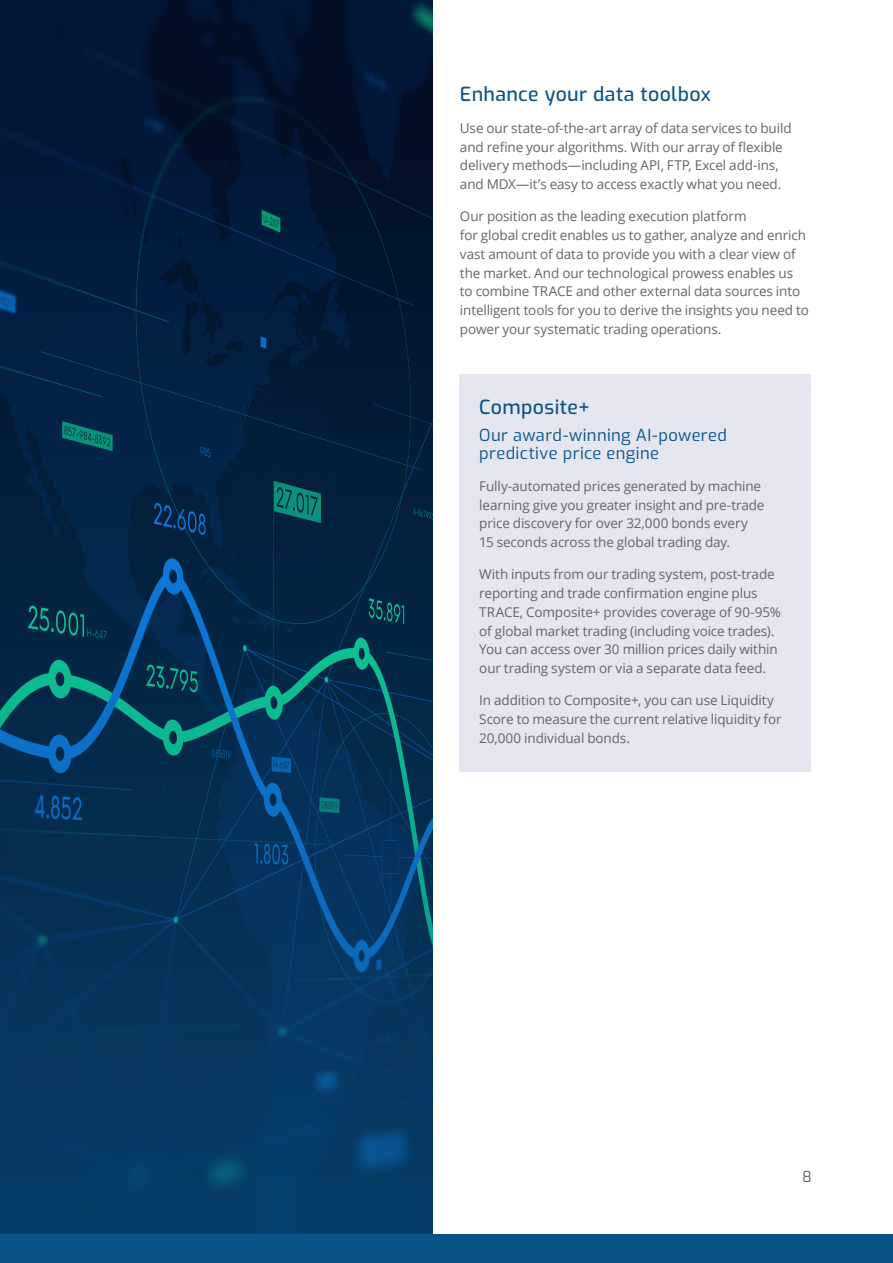
<style>
.page{position:relative;width:893px;height:1263px;background:#fff}
.page>*{position:absolute;margin:0;border:0;box-sizing:border-box;transform-origin:0 0}
.t1{font:500 19.5px "Exo";letter-spacing:.02em;color:#0a5386}
.t2{font:16.5px/18px "Exo";letter-spacing:.025em;color:#0a5386}
.t3{font:15px "Exo";color:#63656a}
.t4{font:13.5px/18.8px "Open Sans";letter-spacing:-.01em;color:#63656a}
</style>
<div class="page">
<div style="left:0;top:1234px;width:893px;height:29px;background:#0a5386"></div>
<div style="left:459px;top:374px;width:352px;height:397px;background:#e4e7ef"></div>
<img style="left:0;top:0;width:433px;height:139px">
<svg style="left:0;top:139px;width:433px;height:1095px;background:#042d4f"></svg>
<p class="t1" style="left:460px;top:79px;width:252px">Enhance your data toolbox</p>
<p class="t4" style="left:460px;top:118px;width:333px">Use our state-of-the-art array of data services to build and refine your algorithms. With our array of flexible delivery methods—including API, FTP, Excel add-ins, and MDX—it’s easy to access exactly what you need.</p>
<p class="t4" style="left:460px;top:207px;width:350px">Our position as the leading execution platform<br>for global credit enables us to gather, analyze and enrich vast amount of data to provide you with a clear view of the market. And our technological prowess enables us to combine TRACE and other external data sources into intelligent tools for you to derive the insights you need to power your systematic trading operations.</p>
<p class="t1" style="left:479px;top:392px;width:112px">Composite+</p>
<p class="t2" style="left:479px;top:425px;width:249px">Our award-winning AI-powered predictive price engine</p>
<p class="t4" style="left:479px;top:476px;width:287px">Fully-automated prices generated by machine learning give you greater insight and pre-trade price discovery for over 32,000 bonds every 15 seconds across the global trading day.</p>
<p class="t4" style="left:479px;top:565px;width:303px">With inputs from our trading system, post-trade reporting and trade confirmation engine plus TRACE, Composite+ provides coverage of 90-95% of global market trading (including voice trades).<br>You can access over 30 million prices daily within our trading system or via a separate data feed.</p>
<p class="t4" style="left:479px;top:691px;width:304px">In addition to Composite+, you can use Liquidity<br>Score to measure the current relative liquidity for<br>20,000 individual bonds.</p>
<p class="t3" style="left:802px;top:1166px;width:11px">8</p>
</div>
